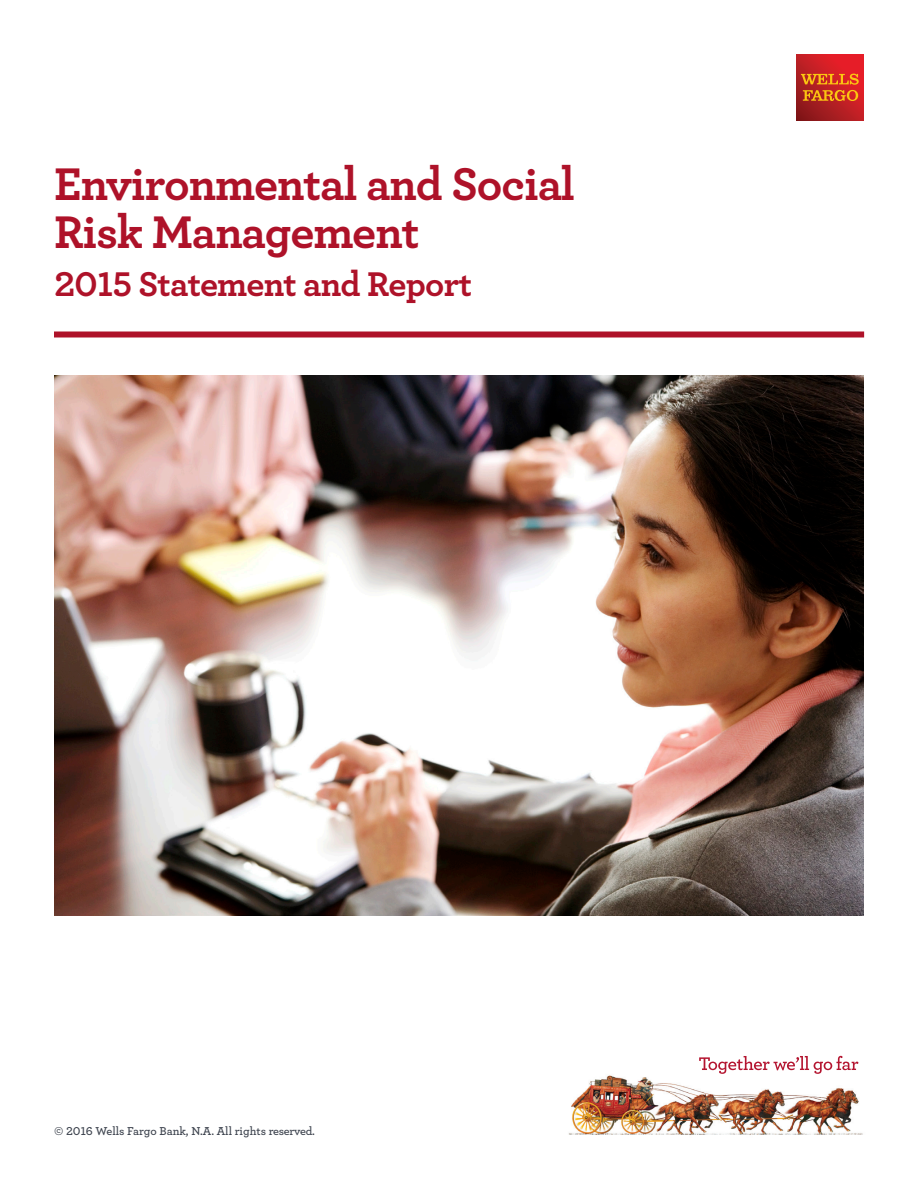
<style>
.page{position:relative;width:918px;height:1188px;background:#fff}
.page>*{position:absolute;margin:0;border:0;box-sizing:border-box;transform-origin:0 0}
.t1{font:700 48px/48px "Archer";letter-spacing:-.02em;color:#ae1229}
.t2{font:700 36px "Archer";letter-spacing:-.02em;color:#ae1229}
.t3{font:600 12px "Archer";color:#3e444f}
</style>
<div class="page">
<div style="left:54px;top:332px;width:810px;height:6px;background:#ae1229"></div>
<svg style="left:797px;top:54px;width:67px;height:67px"></svg>
<svg style="left:801px;top:74px;width:58px;height:27px"></svg>
<img style="left:54px;top:376px;width:810px;height:540px">
<img style="left:568px;top:1075px;width:295px;height:60px">
<svg style="left:699px;top:1056px;width:159px;height:18px"></svg>
<h1 class="t1" style="left:54px;top:157px;width:523px">Environmental and Social<br>Risk Management</h1>
<h1 class="t2" style="left:54px;top:256px;width:419px">2015 Statement and Report</h1>
<p class="t3" style="left:54px;top:1123px;width:262px">© 2016 Wells Fargo Bank, N.A. All rights reserved.</p>
</div>
